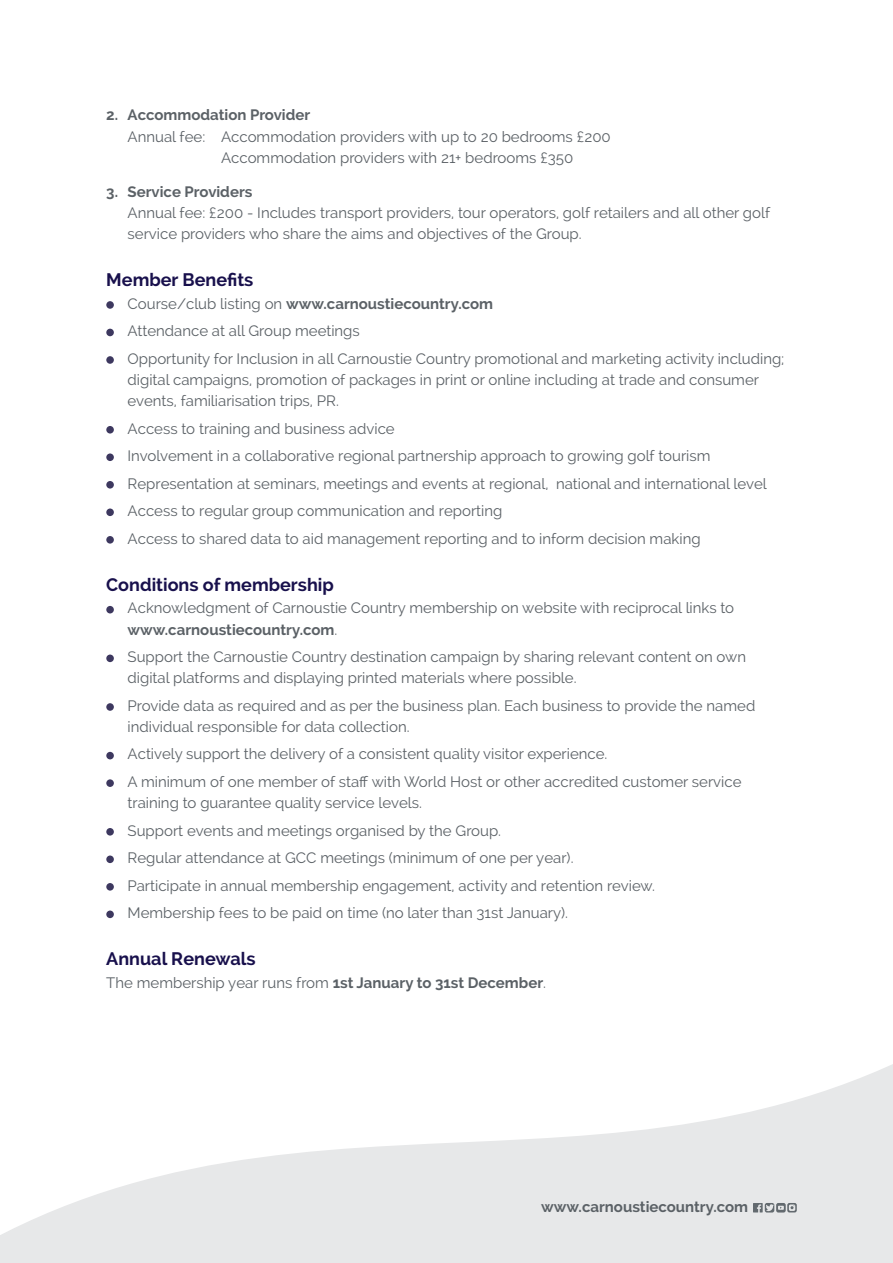
<style>
.page{position:relative;width:893px;height:1263px;background:#fff}
.page>*{position:absolute;margin:0;border:0;box-sizing:border-box;transform-origin:0 0}
.t1{font:700 18px "Raleway";color:#18104c}
.t2{font:15px/27.5px "Raleway";color:#5b6166}
.t3{font:700 15px "Raleway";color:#5b6166}
.s1{font-weight:700}
</style>
<div class="page">
<svg style="left:0;top:1064px;width:893px;height:199px;fill:#e7e8e9"></svg>
<div style="left:106px;top:301px;width:8px;height:8px;background:#3d385f;border-radius:50%"></div>
<div style="left:106px;top:329px;width:8px;height:7px;background:#3d385f;border-radius:50%"></div>
<div style="left:106px;top:356px;width:8px;height:8px;background:#3d385f;border-radius:50%"></div>
<div style="left:106px;top:426px;width:8px;height:7px;background:#3d385f;border-radius:50%"></div>
<div style="left:106px;top:453px;width:8px;height:8px;background:#3d385f;border-radius:50%"></div>
<div style="left:106px;top:481px;width:8px;height:8px;background:#3d385f;border-radius:50%"></div>
<div style="left:106px;top:508px;width:8px;height:8px;background:#3d385f;border-radius:50%"></div>
<div style="left:106px;top:536px;width:8px;height:8px;background:#3d385f;border-radius:50%"></div>
<div style="left:106px;top:606px;width:8px;height:7px;background:#3d385f;border-radius:50%"></div>
<div style="left:106px;top:654px;width:8px;height:8px;background:#3d385f;border-radius:50%"></div>
<div style="left:106px;top:703px;width:8px;height:8px;background:#3d385f;border-radius:50%"></div>
<div style="left:106px;top:752px;width:8px;height:7px;background:#3d385f;border-radius:50%"></div>
<div style="left:106px;top:779px;width:8px;height:8px;background:#3d385f;border-radius:50%"></div>
<div style="left:106px;top:828px;width:8px;height:7px;background:#3d385f;border-radius:50%"></div>
<div style="left:106px;top:855px;width:8px;height:8px;background:#3d385f;border-radius:50%"></div>
<div style="left:106px;top:883px;width:8px;height:7px;background:#3d385f;border-radius:50%"></div>
<div style="left:106px;top:910px;width:8px;height:8px;background:#3d385f;border-radius:50%"></div>
<svg style="left:753px;top:1203px;width:44px;height:9px"></svg>
<p class="t3" style="left:106px;top:107px;width:205px">2. Accommodation Provider</p>
<p class="t2" style="left:221px;top:126px;width:391px;line-height:21.1px;text-indent:-94px">Annual fee: Accommodation providers with up to 20 bedrooms £200<br>Accommodation providers with 21+ bedrooms £350</p>
<p class="t3" style="left:106px;top:183px;width:148px">3. Service Providers</p>
<p class="t2" style="left:128px;top:202px;width:644px;line-height:21.1px">Annual fee: £200 - Includes transport providers, tour operators, golf retailers and all other golf service providers who share the aims and objectives of the Group.</p>
<p class="t1" style="left:106px;top:270px;width:149px">Member Benefits</p>
<p class="t2" style="left:128px;top:290px;width:658px">Course/club listing on <span class="s1">www.carnoustiecountry.com<br></span>Attendance at all Group meetings<br>Opportunity for Inclusion in all Carnoustie Country promotional and marketing activity including;</p>
<p class="t2" style="left:128px;top:369px;width:633px;line-height:21.1px">digital campaigns, promotion of packages in print or online including at trade and consumer events, familiarisation trips, PR.</p>
<p class="t2" style="left:128px;top:414px;width:641px">Access to training and business advice<br>Involvement in a collaborative regional partnership approach to growing golf tourism Representation at seminars, meetings and events at regional, national and international level Access to regular group communication and reporting<br>Access to shared data to aid management reporting and to inform decision making</p>
<p class="t1" style="left:106px;top:574px;width:229px">Conditions of membership</p>
<p class="t2" style="left:128px;top:598px;width:608px;line-height:21.1px">Acknowledgment of Carnoustie Country membership on website with reciprocal links to <span class="s1">www.carnoustiecountry.com</span>.</p>
<p class="t2" style="left:128px;top:646px;width:620px;line-height:21.1px">Support the Carnoustie Country destination campaign by sharing relevant content on own digital platforms and displaying printed materials where possible.</p>
<p class="t2" style="left:128px;top:695px;width:629px;line-height:21.1px">Provide data as required and as per the business plan. Each business to provide the named individual responsible for data collection.</p>
<p class="t2" style="left:128px;top:740px;width:615px">Actively support the delivery of a consistent quality visitor experience.<br>A minimum of one member of staff with World Host or other accredited customer service</p>
<p class="t2" style="left:128px;top:789px;width:529px">training to guarantee quality service levels.<br>Support events and meetings organised by the Group.<br>Regular attendance at GCC meetings (minimum of one per year).<br>Participate in annual membership engagement, activity and retention review.<br>Membership fees to be paid on time (no later than 31st January).</p>
<p class="t1" style="left:106px;top:949px;width:151px">Annual Renewals</p>
<p class="t2" style="left:106px;top:969px;width:441px">The membership year runs from <span class="s1">1st January to 31st December</span>.</p>
<p class="t3" style="left:541px;top:1198px;width:208px">www.carnoustiecountry.com</p>
</div>
